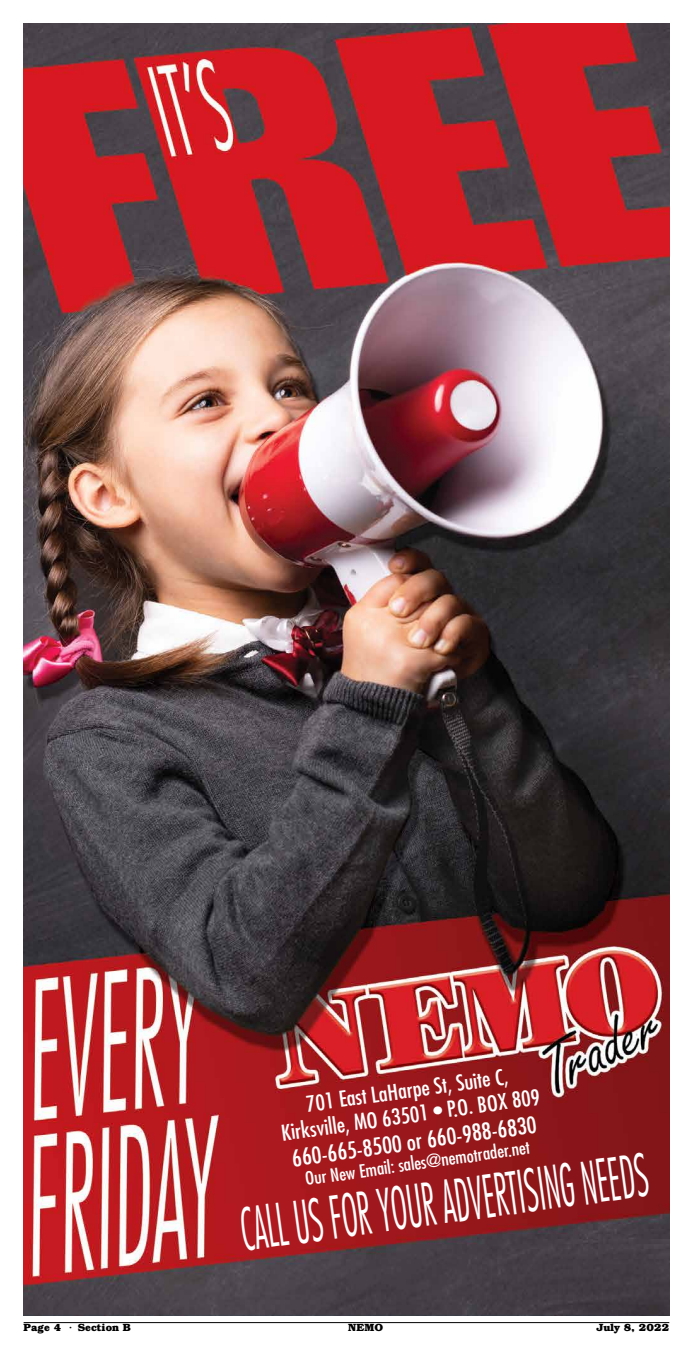
<style>
.page{position:relative;width:693px;height:1355px;background:#fff}
.page>*{position:absolute;margin:0;border:0;box-sizing:border-box;transform-origin:0 0}
.t1{font:300 condensed 57.23px "Futura";color:#fff;scale:.61 1}
.t2{font:condensed 22.49px "Futura";color:#fff;scale:1.07 1}
.t3{font:condensed 21.35px/24.9px "Futura";color:#fff;text-align:center;scale:1.07 1}
.t4{font:condensed 17.76px "Futura";color:#fff;scale:1.07 1}
.t5{font:700 10.5px "Bookman Std";color:#000}
.s1{font-family:"Courier"}
</style>
<div class="page">
<hr style="left:24px;top:1322px;width:645px;height:1px;background:#000">
<img style="left:24px;top:24px;width:645px;height:1291px">
<p class="t3" style="left:276px;top:1095px;width:245px;rotate:-8deg">701 East LaHarpe St, Suite C,<br>Kirksville, MO 63501 • P.O. BOX 809</p>
<p class="t2" style="left:290px;top:1144px;width:232px;rotate:-8deg">660-665-8500 or 660-988-6830</p>
<p class="t4" style="left:304px;top:1167px;width:213px;rotate:-8deg">Our New Email: sales@nemotrader.net</p>
<h1 class="t1" style="left:236px;top:1195px;width:675px;rotate:-8deg">CALL US FOR YOUR ADVERTISING NEEDS</h1>
<p class="t5" style="left:24px;top:1321px;width:109px">Page 4 <span class="s1">•</span> Section B</p>
<p class="t5" style="left:348px;top:1321px;width:36px">NEMO</p>
<p class="t5" style="left:597px;top:1321px;width:74px">July 8, 2022</p>
</div>
